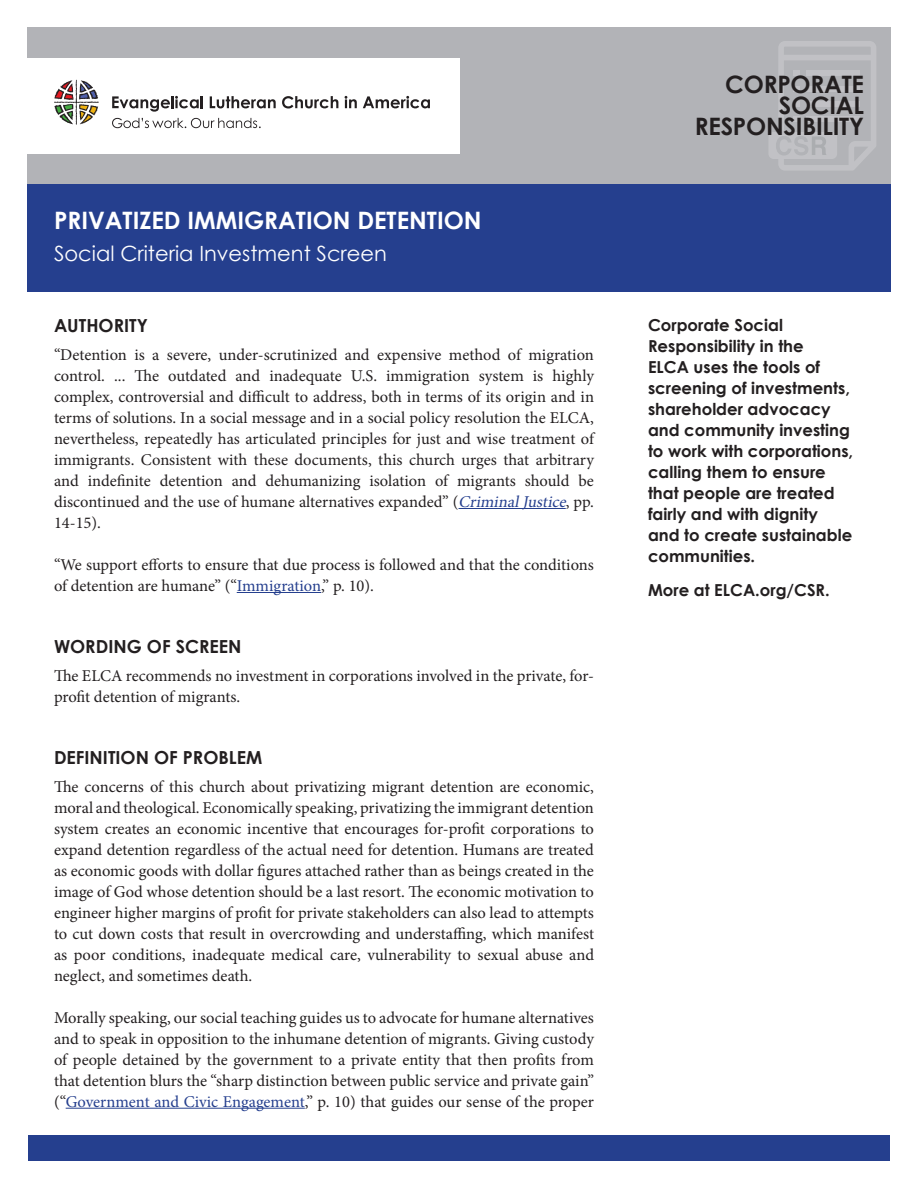
<style>
.page{position:relative;width:918px;height:1188px;background:#fff}
.page>*{position:absolute;margin:0;border:0;box-sizing:border-box;transform-origin:0 0}
.Headings{font:700 24px "Century Gothic";color:#fff}
.t1{font:700 24px "Century Gothic";letter-spacing:-.01em;color:#231f20}
.t2{font:21px "Century Gothic";color:#fff}
.Headings-2{font:700 18px "Century Gothic";color:#231f20}
.t3{font:16.5px/21px "Minion Pro";letter-spacing:-.005em;color:#231f20;text-align:justify}
.Sidebar_text{font:700 16.5px/21px "Century Gothic";color:#231f20}
.s1{font-style:italic;color:#253f8e}
.s2{color:#253f8e}
</style>
<div class="page">
<div style="left:28px;top:27px;width:863px;height:157px;background:#b2b3b7"></div>
<div style="left:28px;top:184px;width:863px;height:108px;background:#253f8e"></div>
<div style="left:28px;top:1136px;width:862px;height:25px;background:#253f8e"></div>
<div style="left:1px;top:58px;width:458px;height:95px;background:#fff"></div>
<svg style="left:112px;top:96px;width:91px;height:16px"></svg>
<svg style="left:210px;top:96px;width:66px;height:12px"></svg>
<svg style="left:282px;top:96px;width:56px;height:13px"></svg>
<svg style="left:345px;top:96px;width:12px;height:12px"></svg>
<svg style="left:363px;top:96px;width:67px;height:12px"></svg>
<svg style="left:112px;top:118px;width:149px;height:10px"></svg>
<svg style="left:54px;top:80px;width:45px;height:45px"></svg>
<hr style="left:459px;top:508px;width:107px;height:1px;background:#253f8e">
<hr style="left:237px;top:592px;width:84px;height:1px;background:#253f8e">
<hr style="left:66px;top:1108px;width:239px;height:1px;background:#253f8e">
<div style="left:768px;top:132px;width:69px;height:27px;background:#c1c1c5;border-radius:5px"></div>
<svg style="left:776px;top:41px;width:100px;height:129px"></svg>
<p class="Headings" style="left:54px;top:202px;width:429px">PRIVATIZED IMMIGRATION DETENTION</p>
<p class="t2" style="left:54px;top:238px;width:335px">Social Criteria Investment Screen</p>
<p class="Headings-2" style="left:54px;top:312px;width:95px">AUTHORITY</p>
<p class="t3" style="left:54px;top:344px;width:542px">“Detention is a severe, under-scrutinized and expensive method of migration control. ... The outdated and inadequate U.S. immigration system is highly complex, controversial and difficult to address, both in terms of its origin and in terms of solutions. In a social message and in a social policy resolution the ELCA, nevertheless, repeatedly has articulated principles for just and wise treatment of immigrants. Consistent with these documents, this church urges that arbitrary and indefinite detention and dehumanizing isolation of migrants should be discontinued and the use of humane alternatives expanded” (<span class="s1">CriminalJustice</span>, pp.<br>14-15).</p>
<p class="t3" style="left:54px;top:554px;width:541px">“We support efforts to ensure that due process is followed and that the conditions of detention are humane” (“<span class="s2">Immigration</span>,” p. 10).</p>
<p class="Headings-2" style="left:54px;top:633px;width:189px">WORDING OF SCREEN</p>
<p class="t3" style="left:54px;top:665px;width:542px">The ELCA recommends no investment in corporations involved in the private, for&shy;profit detention of migrants.</p>
<p class="Headings-2" style="left:54px;top:744px;width:210px">DEFINITION OF PROBLEM</p>
<p class="t3" style="left:54px;top:776px;width:542px">The concerns of this church about privatizing migrant detention are economic, moral and theological. Economically speaking, privatizing the immigrant detention system creates an economic incentive that encourages for-profit corporations to expand detention regardless of the actual need for detention. Humans are treated as economic goods with dollar figures attached rather than as beings created in the image of God whose detention should be a last resort. The economic motivation to engineer higher margins of profit for private stakeholders can also lead to attempts to cut down costs that result in overcrowding and understaffing, which manifest as poor conditions, inadequate medical care, vulnerability to sexual abuse and neglect, and sometimes death.</p>
<p class="t3" style="left:54px;top:1007px;width:542px">Morally speaking, our social teaching guides us to advocate for humane alternatives and to speak in opposition to the inhumane detention of migrants. Giving custody of people detained by the government to a private entity that then profits from that detention blurs the “sharp distinction between public service and private gain” (“<span class="s2">Government and Civic Engagement</span>,” p. 10) that guides our sense of the proper</p>
<p class="t1" style="left:725px;top:66px;width:140px">CORPORATE</p>
<p class="t1" style="left:779px;top:87px;width:87px">SOCIAL</p>
<p class="t1" style="left:695px;top:108px;width:171px">RESPONSIBILITY</p>
<p class="Sidebar_text" style="left:648px;top:314px;width:207px">Corporate Social<br>Responsibility in the<br>ELCA uses the tools of screening of investments, shareholder advocacy and community investing to work with corporations, calling them to ensure that people are treated fairly and with dignity and to create sustainable communities.</p>
<p class="Sidebar_text" style="left:648px;top:579px;width:183px">More at ELCA.org/CSR.</p>
</div>
